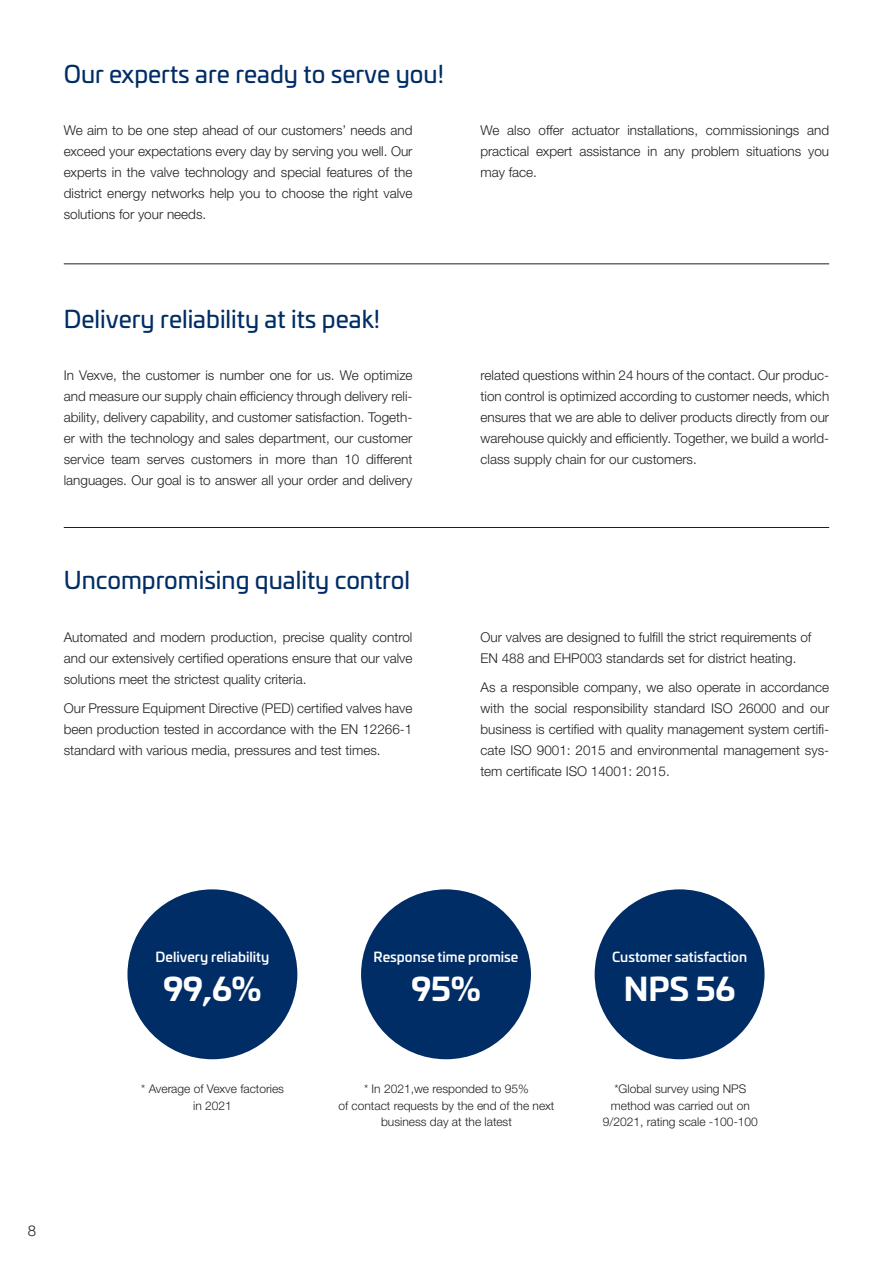
<style>
.page{position:relative;width:893px;height:1263px;background:#fff}
.page>*{position:absolute;margin:0;border:0;box-sizing:border-box;transform-origin:0 0}
.t1{font:700 31.5px "Univia Pro";color:#fff}
.t2{font:24px "Univia Pro";color:#002d66}
.t3{font:300 15px "Helvetica Neue LTW1 G";color:#231f20}
.t4{font:300 13.5px/21px "Helvetica Neue LTW1 G";color:#231f20;text-align:justify}
.t5{font:500 13.5px "Univia Pro";color:#fff}
.t6{font:300 12px/16.5px "Helvetica Neue LTW1 G";color:#231f20;text-align:center}
</style>
<div class="page">
<hr style="left:64px;top:264px;width:765px;height:1px;background:#231f20">
<hr style="left:64px;top:527px;width:765px;height:1px;background:#231f20">
<div style="left:127px;top:889px;width:170px;height:170px;background:#002d66;border-radius:50%"></div>
<div style="left:361px;top:889px;width:170px;height:170px;background:#002d66;border-radius:50%"></div>
<div style="left:595px;top:889px;width:169px;height:170px;background:#002d66;border-radius:50%"></div>
<h2 class="t2" style="left:64px;top:56px;width:382px">Our experts are ready to serve you!</h2>
<p class="t4" style="left:64px;top:120px;width:350px">We aim to be one step ahead of our customers’ needs and exceed your expectations every day by serving you well. Our experts in the valve technology and special features of the district energy networks help you to choose the right valve solutions for your needs.</p>
<p class="t4" style="left:480px;top:120px;width:350px">We also offer actuator installations, commissionings and practical expert assistance in any problem situations you may face.</p>
<h2 class="t2" style="left:64px;top:301px;width:318px">Delivery reliability at its peak!</h2>
<p class="t4" style="left:64px;top:365px;width:350px">In Vexve, the customer is number one for us. We optimize and measure our supply chain efficiency through delivery reli&shy;ability, delivery capability, and customer satisfaction. Togeth&shy;er with the technology and sales department, our customer service team serves customers in more than 10 different languages. Our goal is to answer all your order and delivery</p>
<p class="t4" style="left:480px;top:365px;width:350px">related questions within 24 hours of the contact. Our produc&shy;tion control is optimized according to customer needs, which ensures that we are able to deliver products directly from our warehouse quickly and efficiently. Together, we build a world&shy;class supply chain for our customers.</p>
<h2 class="t2" style="left:64px;top:562px;width:348px">Uncompromising quality control</h2>
<p class="t4" style="left:64px;top:626px;width:350px">Automated and modern production, precise quality control and our extensively certified operations ensure that our valve solutions meet the strictest quality criteria.</p>
<p class="t4" style="left:64px;top:698px;width:350px">Our Pressure Equipment Directive (PED) certified valves have been production tested in accordance with the EN 12266-1 standard with various media, pressures and test times.</p>
<p class="t4" style="left:480px;top:626px;width:332px">Our valves are designed to fulfill the strict requirements of<br>EN 488 and EHP003 standards set for district heating.</p>
<p class="t4" style="left:480px;top:677px;width:350px">As a responsible company, we also operate in accordance with the social responsibility standard ISO 26000 and our business is certified with quality management system certifi&shy;cate ISO 9001: 2015 and environmental management sys&shy;tem certificate ISO 14001: 2015.</p>
<p class="t3" style="left:28px;top:1222px;width:10px">8</p>
<p class="t5" style="left:156px;top:946px;width:115px">Delivery reliability</p>
<h1 class="t1" style="left:163px;top:963px;width:99px">99,6%</h1>
<p class="t5" style="left:374px;top:946px;width:146px">Response time promise</p>
<h1 class="t1" style="left:411px;top:963px;width:71px">95%</h1>
<p class="t5" style="left:612px;top:946px;width:136px">Customer satisfaction</p>
<h1 class="t1" style="left:624px;top:963px;width:113px">NPS 56</h1>
<p class="t6" style="left:141px;top:1081px;width:144px">* Average of Vexve factories in 2021</p>
<p class="t6" style="left:338px;top:1081px;width:217px">* In 2021,we responded to 95%<br>of contact requests by the end of the next business day at the latest</p>
<p class="t6" style="left:603px;top:1081px;width:156px">*Global survey using NPS method was carried out on<br>9/2021, rating scale -100-100</p>
</div>
